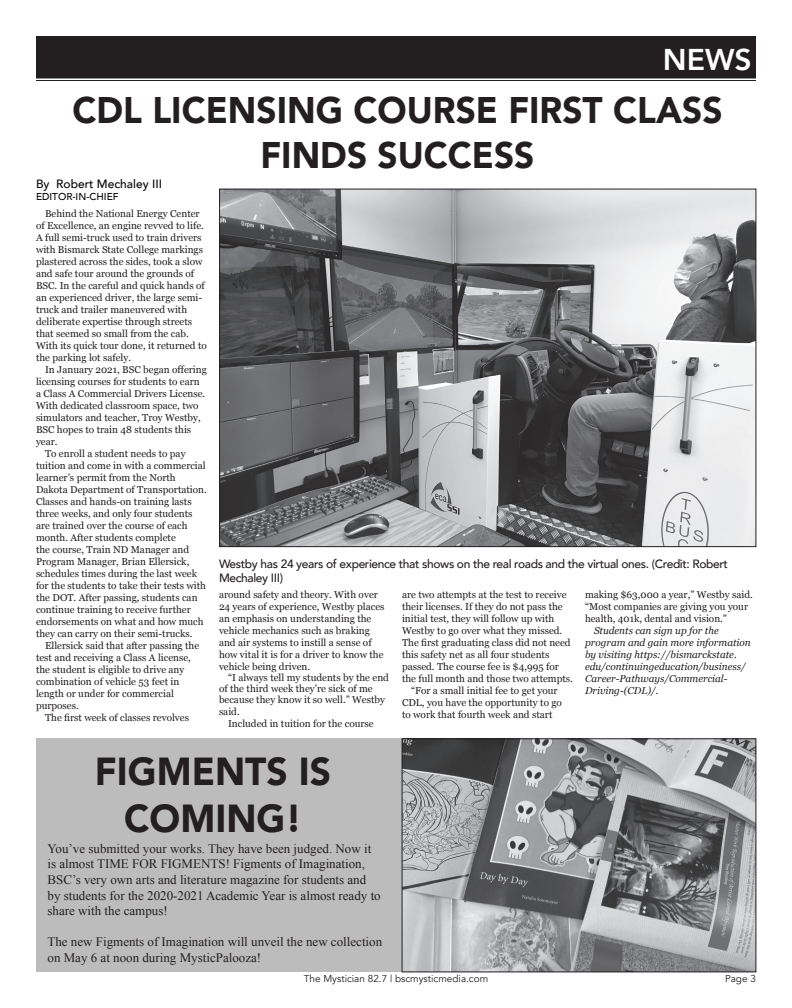
<style>
.page{position:relative;width:792px;height:1008px;background:#fff}
.page>*{position:absolute;margin:0;border:0;box-sizing:border-box;transform-origin:0 0}
.t1{font:900 39px/46.8px "Avenir";color:#231f20;text-align:center;scale:.95 1}
.t2{font:900 37px/44.4px "Avenir";color:#231f20;text-align:center;scale:.95 1}
.t3{font:800 30px "Avenir";color:#fff}
.t4{font:13px/15.6px "Times New Roman";color:#231f20}
.t5{font:500 12px/14.4px "Avenir";letter-spacing:-.03em;color:#231f20}
.t6{font:500 12px "Avenir";color:#040503}
.t7{font:10px/12px "Georgia";color:#231f20}
.t8{font:italic 10px/12px "Georgia";color:#231f20}
.t9{font:10px "Avenir";color:#231f20}
.t10{font:500 10px "Avenir";color:#040503}
</style>
<div class="page">
<div style="left:36px;top:36px;width:720px;height:42px;background:#231f20"></div>
<hr style="left:36px;top:78px;width:720px;height:1px;background:#231f20">
<hr style="left:36px;top:80px;width:720px;height:1px;background:#231f20">
<img style="left:222px;top:191px;width:532px;height:354px">
<div style="left:36px;top:739px;width:720px;height:233px;background:#bdbcbc"></div>
<img style="left:404px;top:741px;width:350px;height:229px">
<div style="left:402px;top:739px;width:354px;height:233px;border:1px solid #231f20"></div>
<p class="t3" style="left:663px;top:37px;width:90px">NEWS</p>
<p class="t2" style="left:72px;top:87px;width:686px">CDL LICENSING COURSE FIRST CLASS<br>FINDS SUCCESS</p>
<p class="t6" style="left:36px;top:173px;width:128px">By Robert Mechaley III</p>
<p class="t10" style="left:36px;top:188px;width:84px">EDITOR-IN-CHIEF</p>
<p class="t7" style="left:36px;top:207px;width:172px;text-indent:9px">Behind the National Energy Center of Excellence, an engine revved to life.<br>A full semi-truck used to train drivers with Bismarck State College markings plastered across the sides, took a slow and safe tour around the grounds of BSC. In the careful and quick hands of an experienced driver, the large semi&shy;truck and trailer maneuvered with deliberate expertise through streets that seemed so small from the cab.<br>With its quick tour done, it returned to the parking lot safely.</p>
<p class="t7" style="left:36px;top:363px;width:172px;text-indent:9px">In January 2021, BSC began offering licensing courses for students to earn a Class A Commercial Drivers License.<br>With dedicated classroom space, two simulators and teacher, Troy Westby,<br>BSC hopes to train 48 students this year.</p>
<p class="t7" style="left:36px;top:447px;width:172px;text-indent:9px">To enroll a student needs to pay tuition and come in with a commercial learner’s permit from the North Dakota Department of Transportation.<br>Classes and hands-on training lasts three weeks, and only four students are trained over the course of each month. After students complete<br>the course, Train ND Manager and Program Manager, Brian Ellersick, schedules times during the last week for the students to take their tests with the DOT. After passing, students can continue training to receive further endorsements on what and how much they can carry on their semi-trucks.</p>
<p class="t7" style="left:36px;top:639px;width:165px;text-indent:9px">Ellersick said that after passing the test and receiving a Class A license, the student is eligible to drive any combination of vehicle 53 feet in length or under for commercial purposes.</p>
<p class="t7" style="left:45px;top:711px;width:146px">The first week of classes revolves</p>
<p class="t5" style="left:219px;top:556px;width:511px">Westby has 24 years of experience that shows on the real roads and the virtual ones. (Credit: Robert<br>Mechaley III)</p>
<p class="t7" style="left:219px;top:588px;width:167px">around safety and theory. With over 24 years of experience, Westby places an emphasis on understanding the vehicle mechanics such as braking and air systems to instill a sense of how vital it is for a driver to know the vehicle being driven.</p>
<p class="t7" style="left:219px;top:672px;width:172px;line-height:11px;text-indent:9px">“I always tell my students by the end of the third week they’re sick of me because they know it so well.” Westby</p>
<p class="t7" style="left:219px;top:705px;width:22px">said.</p>
<p class="t7" style="left:228px;top:717px;width:147px">Included in tuition for the course</p>
<p class="t7" style="left:402px;top:588px;width:172px">are two attempts at the test to receive their licenses. If they do not pass the initial test, they will follow up with Westby to go over what they missed.<br>The first graduating class did not need this safety net as all four students passed. The course fee is $4,995 for the full month and those two attempts.</p>
<p class="t7" style="left:402px;top:684px;width:161px;text-indent:9px">“For a small initial fee to get your<br>CDL, you have the opportunity to go to work that fourth week and start</p>
<p class="t7" style="left:585px;top:588px;width:169px">making $63,000 a year,” Westby said. “Most companies are giving you your health, 401k, dental and vision.”</p>
<p class="t8" style="left:585px;top:624px;width:167px;text-indent:9px">Students can sign up for the program and gain more information by visiting https://bismarckstate. edu/continuingeducation/business/<br>Career-Pathways/Commercial-<br>Driving-(CDL)/.</p>
<p class="t1" style="left:95px;top:747px;width:250px">FIGMENTS IS<br>COMING!</p>
<p class="t4" style="left:48px;top:841px;width:335px">You’ve submitted your works. They have been judged. Now it is almost TIME FOR FIGMENTS! Figments of Imagination, BSC’s very own arts and literature magazine for students and by students for the 2020-2021 Academic Year is almost ready to share with the campus!</p>
<p class="t4" style="left:48px;top:934px;width:336px">The new Figments of Imagination will unveil the new collection on May 6 at noon during MysticPalooza!</p>
<p class="t9" style="left:304px;top:973px;width:186px">The Mystician 82.7 | bscmysticmedia.com</p>
<p class="t9" style="left:725px;top:973px;width:32px">Page 3</p>
</div>
